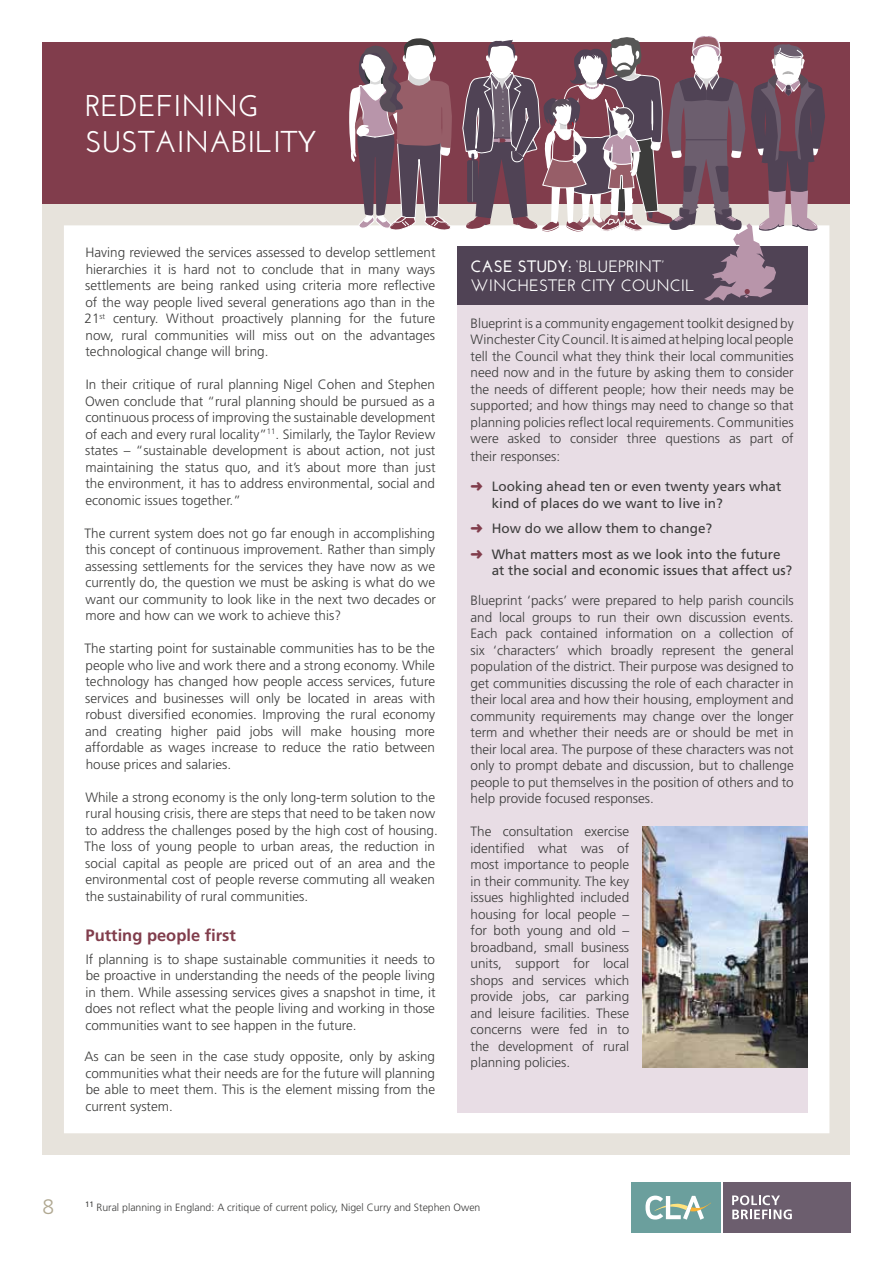
<style>
.page{position:relative;width:893px;height:1263px;background:#fff}
.page>*{position:absolute;margin:0;border:0;box-sizing:border-box;transform-origin:0 0}
.t1{font:600 30px/36px "Josefin Sans";color:#fff}
.t2{font:300 21px "Frutiger";color:#b0a891}
.t3{font:600 16.5px/19.5px "Josefin Sans";color:#fff}
.t4{font:700 16.5px "Frutiger";color:#813d4c}
.t5{font:300 13.5px/16.5px "Frutiger";color:#3c3c3b;text-align:justify}
.t6{font:13.5px/16.5px "Frutiger";color:#3c3c3b}
.t7{font:300 10.5px "Frutiger";color:#3c3c3b}
.s1{font-weight:700}
.s2{color:#813d4c}
</style>
<div class="page">
<div style="left:43px;top:204px;width:807px;height:950px;background:#e7e3dc"></div>
<div style="left:64px;top:225px;width:765px;height:908px;background:#fff"></div>
<div style="left:43px;top:43px;width:807px;height:161px;background:#813d4c"></div>
<div style="left:631px;top:1182px;width:90px;height:51px;background:#6b9f9d"></div>
<div style="left:723px;top:1182px;width:127px;height:51px;background:#6c5e6e"></div>
<svg style="left:645px;top:1195px;width:66px;height:25px"></svg>
<svg style="left:732px;top:1195px;width:60px;height:24px"></svg>
<div style="left:457px;top:288px;width:351px;height:824px;background:#e8dde5"></div>
<div style="left:457px;top:247px;width:351px;height:58px;background:#504355"></div>
<svg style="left:349px;top:38px;width:104px;height:192px"></svg>
<svg style="left:463px;top:36px;width:362px;height:265px"></svg>
<img style="left:642px;top:827px;width:166px;height:240px">
<h1 class="t1" style="left:85px;top:88px;width:233px">REDEFINING<br>SUSTAINABILITY</h1>
<p class="t5" style="left:85px;top:244px;width:352px">Having reviewed the services assessed to develop settlement hierarchies it is hard not to conclude that in many ways settlements are being ranked using criteria more reflective of the way people lived several generations ago than in the 21<sup>st</sup> century. Without proactively planning for the future now, rural communities will miss out on the advantages technological change will bring.</p>
<p class="t5" style="left:85px;top:376px;width:352px">In their critique of rural planning Nigel Cohen and Stephen Owen conclude that “rural planning should be pursued as a continuous process of improving the sustainable development of each and every rural locality”<sup>11</sup>. Similarly, the Taylor Review states – “sustainable development is about action, not just maintaining the status quo, and it’s about more than just the environment, it has to address environmental, social and economic issues together.”</p>
<p class="t5" style="left:84px;top:525px;width:353px">The current system does not go far enough in accomplishing this concept of continuous improvement. Rather than simply assessing settlements for the services they have now as we currently do, the question we must be asking is what do we want our community to look like in the next two decades or more and how can we work to achieve this?</p>
<p class="t5" style="left:84px;top:640px;width:352px">The starting point for sustainable communities has to be the people who live and work there and a strong economy. While technology has changed how people access services, future services and businesses will only be located in areas with robust diversified economies. Improving the rural economy and creating higher paid jobs will make housing more affordable as wages increase to reduce the ratio between house prices and salaries.</p>
<p class="t5" style="left:84px;top:789px;width:355px;text-align:left">While a strong economy is the only long-term solution to the rural housing crisis, there are steps that need to be taken now to address the challenges posed by the high cost of housing.<br>The loss of young people to urban areas, the reduction in social capital as people are priced out of an area and the environmental cost of people reverse commuting all weaken the sustainability of rural communities.</p>
<p class="t4" style="left:86px;top:926px;width:152px">Putting people first</p>
<p class="t5" style="left:85px;top:951px;width:352px">If planning is to shape sustainable communities it needs to be proactive in understanding the needs of the people living in them. While assessing services gives a snapshot in time, it does not reflect what the people living and working in those communities want to see happen in the future.</p>
<p class="t5" style="left:85px;top:1048px;width:352px">As can be seen in the case study opposite, only by asking communities what their needs are for the future will planning be able to meet them. This is the element missing from the current system.</p>
<p class="t3" style="left:470px;top:256px;width:226px"><span class="s1">CASE STUDY:</span> ‘BLUEPRINT’<br>WINCHESTER CITY COUNCIL</p>
<p class="t5" style="left:470px;top:315px;width:325px">Blueprint is a community engagement toolkit designed by Winchester City Council. It is aimed at helping local people tell the Council what they think their local communities need now and in the future by asking them to consider the needs of different people; how their needs may be supported; and how things may need to change so that planning policies reflect local requirements. Communities were asked to consider three questions as part of</p>
<p class="t5" style="left:470px;top:448px;width:91px">their responses:</p>
<p class="t6" style="left:492px;top:478px;width:291px;text-indent:-21px"><span class="s2">➜</span> Looking ahead ten or even twenty years what kind of places do we want to live in?</p>
<p class="t6" style="left:470px;top:516px;width:312px;line-height:25.5px"><span class="s2">➜</span> How do we allow them to change?<br><span class="s2">➜</span> What matters most as we look into the future</p>
<p class="t6" style="left:492px;top:562px;width:302px">at the social and economic issues that affect us?</p>
<p class="t5" style="left:470px;top:592px;width:325px">Blueprint ‘packs’ were prepared to help parish councils and local groups to run their own discussion events.<br>Each pack contained information on a collection of six ‘characters’ which broadly represent the general population of the district. Their purpose was designed to get communities discussing the role of each character in their local area and how their housing, employment and community requirements may change over the longer term and whether their needs are or should be met in their local area. The purpose of these characters was not only to prompt debate and discussion, but to challenge people to put themselves in the position of others and to help provide focused responses.</p>
<p class="t5" style="left:470px;top:823px;width:160px">The consultation exercise identified what was of most importance to people in their community. The key issues highlighted included housing for local people – for both young and old – broadband, small business units, support for local shops and services which provide jobs, car parking and leisure facilities. These concerns were fed in to the development of rural planning policies.</p>
<h2 class="t2" style="left:43px;top:1194px;width:13px">8</h2>
<p class="t7" style="left:85px;top:1201px;width:397px"><sup>11</sup> Rural planning in England: A critique of current policy, Nigel Curry and Stephen Owen</p>
</div>
